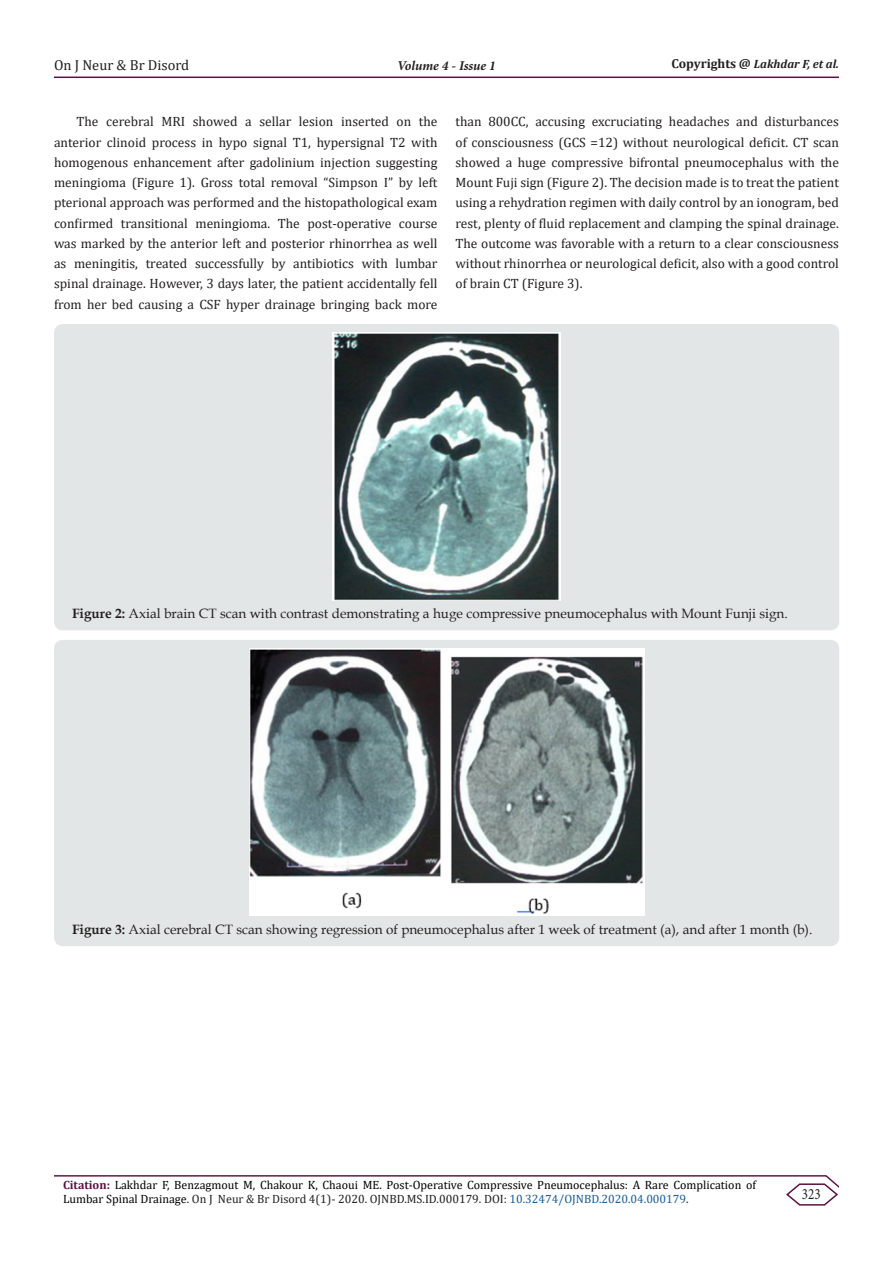
<style>
.page{position:relative;width:893px;height:1263px;background:#fff}
.page>*{position:absolute;margin:0;border:0;box-sizing:border-box;transform-origin:0 0}
.t1{font:15.75px "Minion Pro";color:#231f20;scale:.83 1}
.t2{font:14.55px "Cambria";color:#231f20}
.t3{font:13.5px/20.2px "Cambria";color:#231f20;text-align:justify}
.t4{font:13.5px "Book Antiqua";color:#231f20}
.t5{font:italic 700 13.5px "Minion Pro";letter-spacing:-.005em;color:#231f20}
.t6{font:12px/14.4px "Cambria";color:#000}
.t7{font:italic 700 12px "Cambria";color:#231f20}
.s1{font-style:normal;font-size:13.05px}
.s2{font-weight:700}
.s3{font-weight:700;color:#5c1043}
.s4{color:#231f20}
.s5{color:#175d9e}
</style>
<div class="page">
<hr style="left:54px;top:1175px;width:772px;height:1px;background:#5c1043">
<hr style="left:54px;top:77px;width:785px;height:1px;background:#5c1043">
<svg style="left:785px;top:1175px;width:54px;height:31px"></svg>
<div style="left:54px;top:324px;width:785px;height:306px;background:#e3e6e6;border-radius:9px"></div>
<img style="left:333px;top:333px;width:227px;height:267px">
<div style="left:54px;top:640px;width:785px;height:306px;background:#e3e6e6;border-radius:9px"></div>
<img style="left:249px;top:648px;width:395px;height:267px">
<p class="t2" style="left:54px;top:56px;width:137px">On J Neur &amp; Br Disord</p>
<p class="t5" style="left:397px;top:56px;width:100px">Volume 4 - Issue 1</p>
<p class="t7" style="left:671px;top:55px;width:169px"><span class="s1">Copyrights @</span> Lakhdar F, et al.</p>
<p class="t3" style="left:54px;top:112px;width:385px;text-indent:22px">The cerebral MRI showed a sellar lesion inserted on the anterior clinoid process in hypo signal T1, hypersignal T2 with homogenous enhancement after gadolinium injection suggesting meningioma (Figure 1). Gross total removal “Simpson I” by left pterional approach was performed and the histopathological exam confirmed transitional meningioma. The post-operative course was marked by the anterior left and posterior rhinorrhea as well as meningitis, treated successfully by antibiotics with lumbar spinal drainage. However, 3 days later, the patient accidentally fell from her bed causing a CSF hyper drainage bringing back more</p>
<p class="t3" style="left:455px;top:112px;width:385px">than 800CC, accusing excruciating headaches and disturbances of consciousness (GCS =12) without neurological deficit. CT scan showed a huge compressive bifrontal pneumocephalus with the Mount Fuji sign (Figure 2). The decision made is to treat the patient using a rehydration regimen with daily control by an ionogram, bed rest, plenty of fluid replacement and clamping the spinal drainage.<br>The outcome was favorable with a return to a clear consciousness without rhinorrhea or neurological deficit, also with a good control of brain CT (Figure 3).</p>
<p class="t4" style="left:72px;top:604px;width:717px"><span class="s2">Figure 2:</span> Axial brain CT scan with contrast demonstrating a huge compressive pneumocephalus with Mount Funji sign.</p>
<p class="t4" style="left:72px;top:920px;width:742px"><span class="s2">Figure 3:</span> Axial cerebral CT scan showing regression of pneumocephalus after 1 week of treatment (a), and after 1 month (b).</p>
<p class="t6" style="left:63px;top:1177px;width:694px"><span class="s3">Citation:</span> Lakhdar F, Benzagmout M, Chakour K, Chaoui ME. Post-Operative Compressive Pneumocephalus: A Rare Complication of<br>Lumbar Spinal Drainage<span class="s4">. On J Neur &amp; Br Disord 4(1)- 2020. OJNBD.MS.ID.000179. DOI:</span> <span class="s5">10.32474/OJNBD.2020.04.000179</span><span class="s4">.</span></p>
<p class="t1" style="left:802px;top:1184px;width:24px">323</p>
</div>
